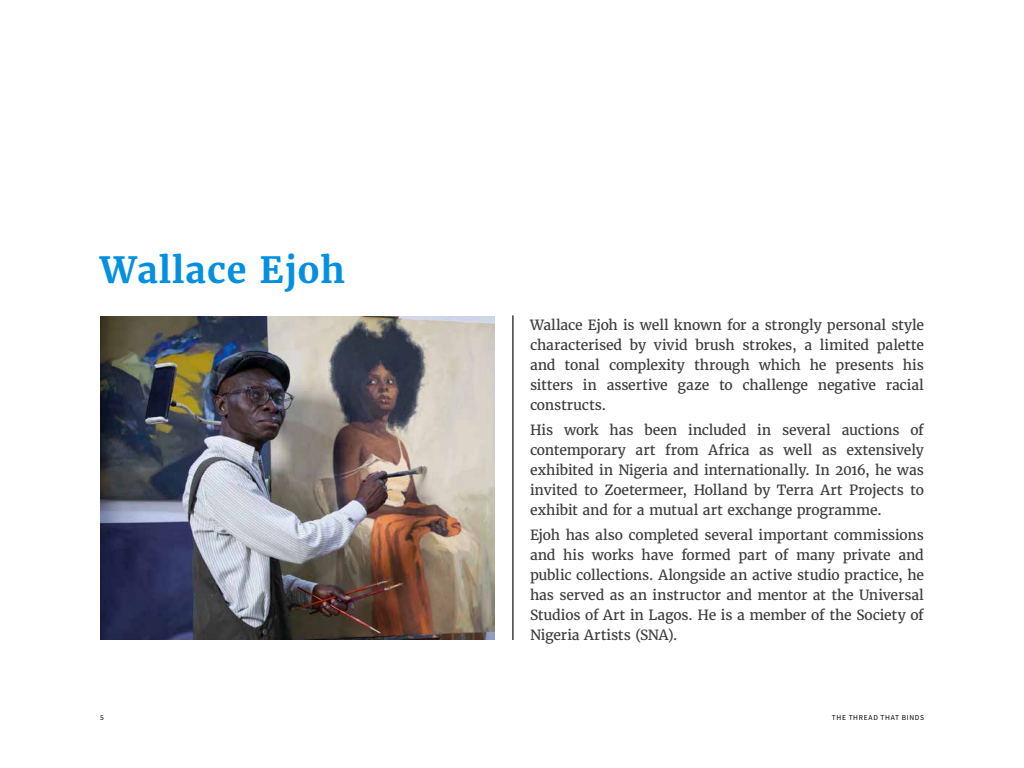
<style>
.page{position:relative;width:1024px;height:768px;background:#fff}
.page>*{position:absolute;margin:0;border:0;box-sizing:border-box;transform-origin:0 0}
.t1{font:700 36px "Merriweather";letter-spacing:.025em;color:#0390e0}
.t2{font:14px/20px "Merriweather";letter-spacing:-.01em;color:#3b3c3b;text-align:justify}
.t3{font:7.5px "Source Sans Pro";letter-spacing:.09em;color:#000}
</style>
<div class="page">
<img style="left:101px;top:317px;width:394px;height:323px">
<hr style="left:513px;top:316px;width:1px;height:324px;background:#3b3c3b">
<h1 class="t1" style="left:100px;top:247px;width:246px">Wallace Ejoh</h1>
<p class="t2" style="left:530px;top:315px;width:396px">Wallace Ejoh is well known for a strongly personal style characterised by vivid brush strokes, a limited palette and tonal complexity through which he presents his sitters in assertive gaze to challenge negative racial constructs.</p>
<p class="t2" style="left:530px;top:420px;width:395px">His work has been included in several auctions of contemporary art from Africa as well as extensively exhibited in Nigeria and internationally. In 2016, he was invited to Zoetermeer, Holland by Terra Art Projects to exhibit and for a mutual art exchange programme.</p>
<p class="t2" style="left:530px;top:525px;width:396px">Ejoh has also completed several important commissions and his works have formed part of many private and public collections. Alongside an active studio practice, he has served as an instructor and mentor at the Universal Studios of Art in Lagos. He is a member of the Society of Nigeria Artists (SNA).</p>
<p class="t3" style="left:100px;top:713px;width:5px">5</p>
<p class="t3" style="left:832px;top:713px;width:94px">THE THREAD THAT BINDS</p>
</div>
